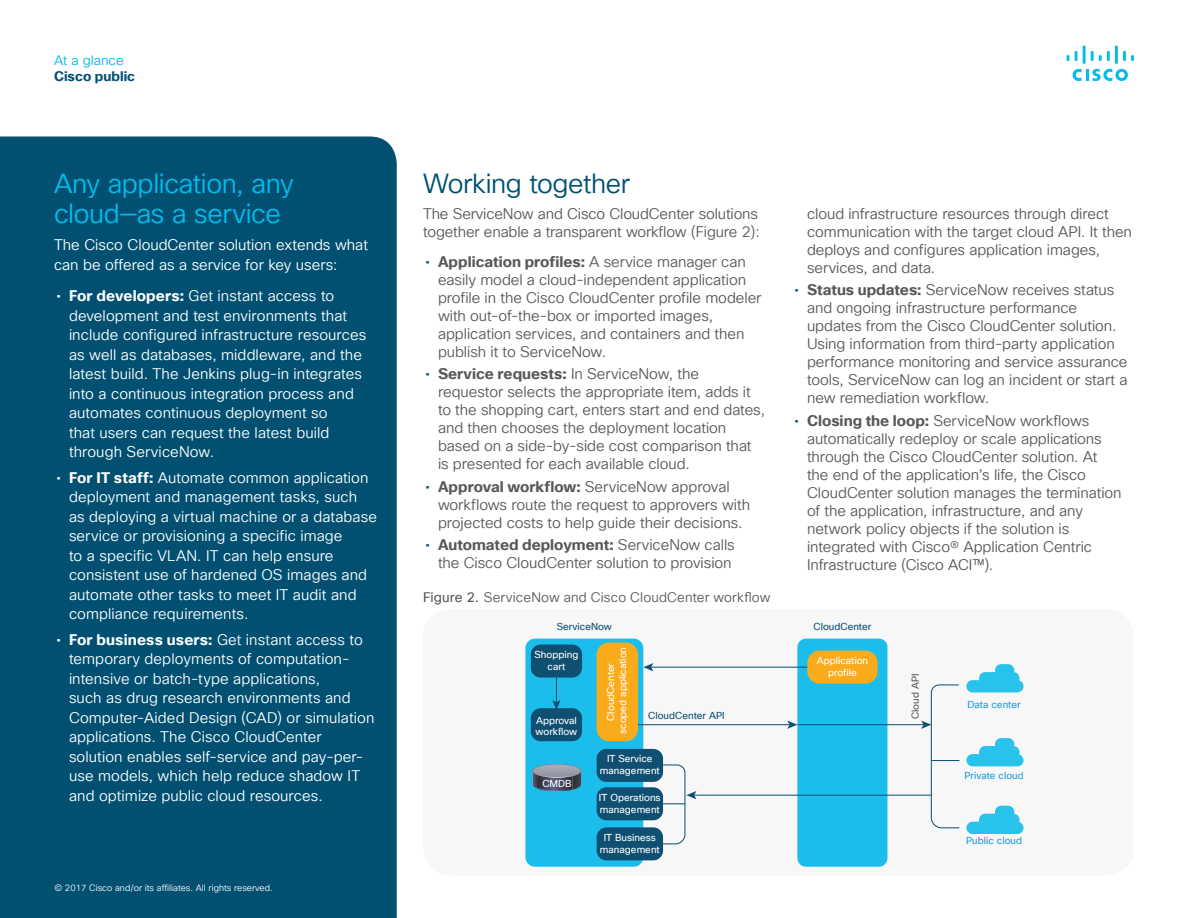
<style>
.page{position:relative;width:1188px;height:918px;background:#fff}
.page>*{position:absolute;margin:0;border:0;box-sizing:border-box;transform-origin:0 0}
.Subhead2_Blue{font:27px/30px "Cisco Sans TT Light";letter-spacing:-.015em;color:#01bcec}
.Subhead2_Indigo{font:27px "Cisco Sans TT Light";letter-spacing:-.015em;color:#005073}
.Body{font:15px/18px "Cisco Sans TT Light";letter-spacing:-.005em;color:#57585a}
.Body_White{font:15px/19.5px "Cisco Sans TT Light";letter-spacing:.005em;color:#fff}
.FigureCaption{font:13.5px "Cisco Sans TT Light";letter-spacing:.01em;color:#57585a}
.t1{font:700 13.5px "Cisco Sans TT";color:#005073}
.t2{font:13.5px "Cisco Sans TT Light";color:#01bcec}
.t3{font:9.9px/11.9px "Cisco Sans TT";color:#fff;text-align:center}
.t4{font:9.9px "Cisco Sans TT";color:#0f4f72}
.t5{font:9.9px "Cisco Sans TT";color:#1e9ed9}
.t6{font:9.9px "Cisco Sans TT";color:#57585a}
.Footer_white{font:9px "Cisco Sans TT Light";color:#fff}
.s1{font-family:"Cisco Sans TT"}
.s2{font-family:"Cisco Sans TT";font-weight:700}
.s3{font-family:"Cisco Sans TT";color:#005073}
</style>
<div class="page">
<svg style="left:1073px;top:69px;width:55px;height:12px"></svg>
<svg style="left:1067px;top:55px;width:2px;height:6px"></svg>
<svg style="left:1075px;top:51px;width:3px;height:10px"></svg>
<hr style="left:1083px;top:45px;width:3px;height:19px;background:#01bcec">
<svg style="left:1091px;top:51px;width:19px;height:10px"></svg>
<hr style="left:1115px;top:45px;width:3px;height:19px;background:#01bcec">
<svg style="left:1123px;top:51px;width:11px;height:10px"></svg>
<div style="left:0;top:136px;width:397px;height:782px;background:#015072"></div>
<div style="left:423px;top:609px;width:711px;height:266px;background:#f7f7f8;border-radius:28px"></div>
<div style="left:797px;top:639px;width:90px;height:228px;background:#1abdec;border-radius:8px"></div>
<div style="left:525px;top:639px;width:118px;height:228px;background:#1abdec;border-radius:10px"></div>
<div style="left:807px;top:651px;width:71px;height:33px;background:#f9ab1b;border-radius:12px"></div>
<div style="left:531px;top:645px;width:51px;height:33px;background:#0f4f72;border-radius:10px"></div>
<div style="left:531px;top:708px;width:51px;height:33px;background:#0f4f72;border-radius:10px"></div>
<div style="left:597px;top:749px;width:66px;height:33px;background:#0f4f72;border-radius:10px"></div>
<div style="left:597px;top:787px;width:66px;height:33px;background:#0f4f72;border-radius:10px"></div>
<div style="left:597px;top:827px;width:66px;height:33px;background:#0f4f72;border-radius:10px"></div>
<img style="left:533px;top:778px;width:7px;height:6px">
<img style="left:553px;top:778px;width:28px;height:6px">
<img style="left:540px;top:778px;width:13px;height:6px">
<img style="left:533px;top:764px;width:48px;height:7px">
<img style="left:533px;top:771px;width:48px;height:7px">
<img style="left:533px;top:784px;width:48px;height:7px">
<div style="left:597px;top:643px;width:41px;height:98px;background:#f9ab1b;border-radius:12px"></div>
<hr style="left:651px;top:667px;width:156px;height:1px;background:#0f4f72">
<svg style="left:643px;top:663px;width:10px;height:8px"></svg>
<svg style="left:552px;top:678px;width:9px;height:31px"></svg>
<hr style="left:638px;top:724px;width:152px;height:1px;background:#0f4f72">
<svg style="left:787px;top:721px;width:10px;height:8px"></svg>
<hr style="left:797px;top:724px;width:127px;height:1px;background:#0f4f72">
<svg style="left:921px;top:684px;width:39px;height:145px"></svg>
<hr style="left:694px;top:795px;width:238px;height:1px;background:#0f4f72">
<svg style="left:662px;top:764px;width:34px;height:81px"></svg>
<div style="left:966px;top:680px;width:58px;height:12px;background:#29c2eb;border-radius:6px"></div>
<div style="left:979px;top:672px;width:41px;height:12px;background:#29c2eb;border-radius:6px"></div>
<div style="left:995px;top:664px;width:19px;height:12px;background:#29c2eb;border-radius:6px"></div>
<div style="left:966px;top:754px;width:58px;height:12px;background:#29c2eb;border-radius:6px"></div>
<div style="left:979px;top:746px;width:41px;height:12px;background:#29c2eb;border-radius:6px"></div>
<div style="left:995px;top:738px;width:19px;height:12px;background:#29c2eb;border-radius:6px"></div>
<div style="left:966px;top:822px;width:58px;height:12px;background:#29c2eb;border-radius:6px"></div>
<div style="left:979px;top:814px;width:41px;height:12px;background:#29c2eb;border-radius:6px"></div>
<div style="left:995px;top:806px;width:19px;height:12px;background:#29c2eb;border-radius:6px"></div>
<p class="t2" style="left:54px;top:51px;width:71px">At a glance</p>
<p class="t1" style="left:54px;top:67px;width:83px">Cisco public</p>
<p class="Subhead2_Blue" style="left:54px;top:170px;width:241px">Any application, any cloud—as a service</p>
<p class="Body_White" style="left:54px;top:236px;width:316px">The Cisco CloudCenter solution extends what can be offered as a service for key users:</p>
<p class="Body_White" style="left:69px;top:287px;width:299px;text-indent:-13px"><span class="s1">•</span> <span class="s2">For developers:</span> Get instant access to development and test environments that include configured infrastructure resources as well as databases, middleware, and the latest build. The Jenkins plug-in integrates into a continuous integration process and automates continuous deployment so<br>that users can request the latest build through ServiceNow.</p>
<p class="Body_White" style="left:69px;top:468px;width:310px;text-indent:-13px"><span class="s1">•</span> <span class="s2">For IT staff:</span> Automate common application deployment and management tasks, such<br>as deploying a virtual machine or a database service or provisioning a specific image<br>to a specific VLAN. IT can help ensure consistent use of hardened OS images and automate other tasks to meet IT audit and compliance requirements.</p>
<p class="Body_White" style="left:69px;top:630px;width:307px;text-indent:-13px"><span class="s1">•</span> <span class="s2">For business users:</span> Get instant access to temporary deployments of computation&shy;intensive or batch-type applications,<br>such as drug research environments and Computer-Aided Design (CAD) or simulation applications. The Cisco CloudCenter solution enables self-service and pay-per&shy;use models, which help reduce shadow IT and optimize public cloud resources.</p>
<p class="Footer_white" style="left:54px;top:882px;width:220px">© 2017 Cisco and/or its affiliates. All rights reserved.</p>
<p class="Subhead2_Indigo" style="left:423px;top:166px;width:209px">Working together</p>
<p class="Body" style="left:423px;top:205px;width:338px">The ServiceNow and Cisco CloudCenter solutions together enable a transparent workflow (Figure 2):</p>
<p class="Body" style="left:438px;top:253px;width:325px;text-indent:-13px"><span class="s3">•</span> <span class="s2">Application profiles:</span> A service manager can easily model a cloud-independent application profile in the Cisco CloudCenter profile modeler with out-of-the-box or imported images, application services, and containers and then publish it to ServiceNow.</p>
<p class="Body" style="left:438px;top:365px;width:329px;text-indent:-13px"><span class="s3">•</span> <span class="s2">Service requests:</span> In ServiceNow, the requestor selects the appropriate item, adds it to the shopping cart, enters start and end dates, and then chooses the deployment location based on a side-by-side cost comparison that is presented for each available cloud.</p>
<p class="Body" style="left:438px;top:478px;width:314px;text-indent:-13px"><span class="s3">•</span> <span class="s2">Approval workflow:</span> ServiceNow approval workflows route the request to approvers with projected costs to help guide their decisions.</p>
<p class="Body" style="left:425px;top:536px;width:311px;text-align:right"><span class="s3">•</span> <span class="s2">Automated deployment:</span> ServiceNow calls the Cisco CloudCenter solution to provision</p>
<p class="Body" style="left:807px;top:205px;width:326px">cloud infrastructure resources through direct communication with the target cloud API. It then deploys and configures application images, services, and data.</p>
<p class="Body" style="left:807px;top:281px;width:322px;text-indent:-13px"><span class="s3">•</span> <span class="s2">Status updates:</span> ServiceNow receives status and ongoing infrastructure performance updates from the Cisco CloudCenter solution.<br>Using information from third-party application performance monitoring and service assurance tools, ServiceNow can log an incident or start a new remediation workflow.</p>
<p class="Body" style="left:807px;top:412px;width:316px;text-indent:-13px"><span class="s3">•</span> <span class="s2">Closing the loop:</span> ServiceNow workflows automatically redeploy or scale applications through the Cisco CloudCenter solution. At the end of the application’s life, the Cisco CloudCenter solution manages the termination of the application, infrastructure, and any network policy objects if the solution is integrated with Cisco® Application Centric Infrastructure (Cisco ACI™).</p>
<p class="FigureCaption" style="left:423px;top:588px;width:349px"><span class="s1">Figure 2.</span> ServiceNow and Cisco CloudCenter workflow</p>
<p class="t4" style="left:557px;top:621px;width:57px">ServiceNow</p>
<p class="t4" style="left:814px;top:621px;width:59px">CloudCenter</p>
<p class="t3" style="left:535px;top:649px;width:45px">Shopping cart</p>
<p class="t3" style="left:536px;top:714px;width:43px;text-align:left">Approval workflow</p>
<p class="t3" style="left:542px;top:778px;width:31px">CMDB</p>
<p class="t3" style="left:605px;top:734px;width:89px;rotate:-90deg">CloudCenter scoped application</p>
<p class="t4" style="left:648px;top:709px;width:78px">CloudCenter API</p>
<p class="t3" style="left:600px;top:753px;width:61px">IT Service management</p>
<p class="t3" style="left:599px;top:792px;width:63px;text-align:left">IT Operations management</p>
<p class="t3" style="left:600px;top:832px;width:61px">IT Business management</p>
<p class="t3" style="left:817px;top:655px;width:53px">Application profile</p>
<p class="t6" style="left:909px;top:719px;width:47px;rotate:-90deg">Cloud API</p>
<p class="t5" style="left:968px;top:698px;width:55px">Data center</p>
<p class="t5" style="left:964px;top:769px;width:61px">Private cloud</p>
<p class="t5" style="left:966px;top:834px;width:58px">Public cloud</p>
</div>
